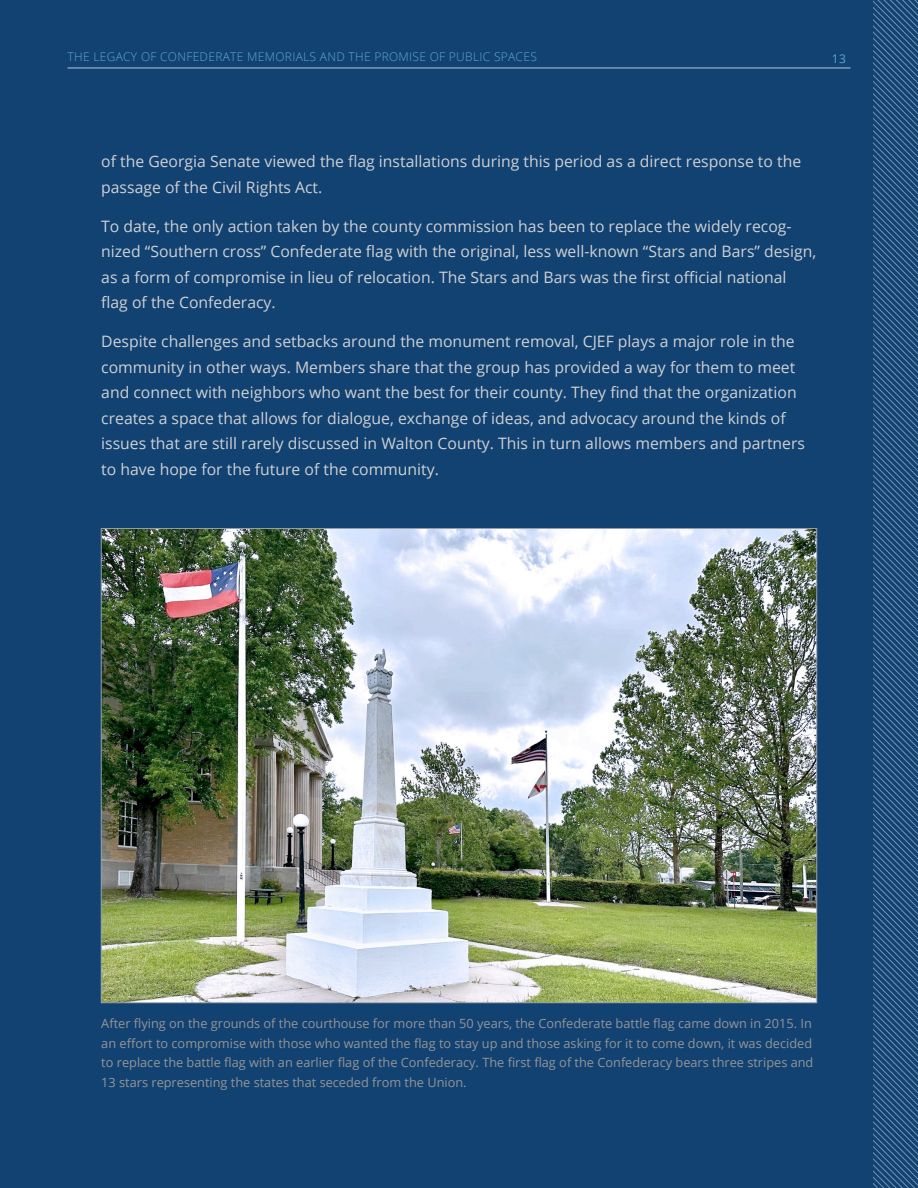
<style>
.page{position:relative;width:918px;height:1188px;background:#124271}
.page>*{position:absolute;margin:0;border:0;box-sizing:border-box;transform-origin:0 0}
.org_Normal{font:15.75px/25.5px "Open Sans";color:#cfd1d4}
.Source{font:12.75px/19.5px "Open Sans";color:#959597}
.Header_Title{font:300 12px "Open Sans";letter-spacing:.025em;color:#5da6da}
.Header_Title-2{font:12px "Open Sans";color:#5da6da}
</style>
<div class="page">
<svg style="left:873px;top:0;width:45px;height:1188px"></svg>
<hr style="left:68px;top:67px;width:782px;height:2px;background:#9fb9d3">
<img style="left:103px;top:530px;width:712px;height:471px">
<p class="Header_Title" style="left:68px;top:49px;width:471px">THE LEGACY OF CONFEDERATE MEMORIALS AND THE PROMISE OF PUBLIC SPACES</p>
<p class="Header_Title-2" style="left:832px;top:51px;width:16px">13</p>
<p class="org_Normal" style="left:101px;top:148px;width:701px">of the Georgia Senate viewed the flag installations during this period as a direct response to the passage of the Civil Rights Act.</p>
<p class="org_Normal" style="left:101px;top:213px;width:717px">To date, the only action taken by the county commission has been to replace the widely recog&shy;nized “Southern cross” Confederate flag with the original, less well-known “Stars and Bars” design, as a form of compromise in lieu of relocation. The Stars and Bars was the first official national flag of the Confederacy.</p>
<p class="org_Normal" style="left:101px;top:328px;width:705px">Despite challenges and setbacks around the monument removal, CJEF plays a major role in the community in other ways. Members share that the group has provided a way for them to meet and connect with neighbors who want the best for their county. They find that the organization creates a space that allows for dialogue, exchange of ideas, and advocacy around the kinds of issues that are still rarely discussed in Walton County. This in turn allows members and partners to have hope for the future of the community.</p>
<p class="Source" style="left:101px;top:1014px;width:714px">After flying on the grounds of the courthouse for more than 50 years, the Confederate battle flag came down in 2015. In an effort to compromise with those who wanted the flag to stay up and those asking for it to come down, it was decided to replace the battle flag with an earlier flag of the Confederacy. The first flag of the Confederacy bears three stripes and 13 stars representing the states that seceded from the Union.</p>
</div>
